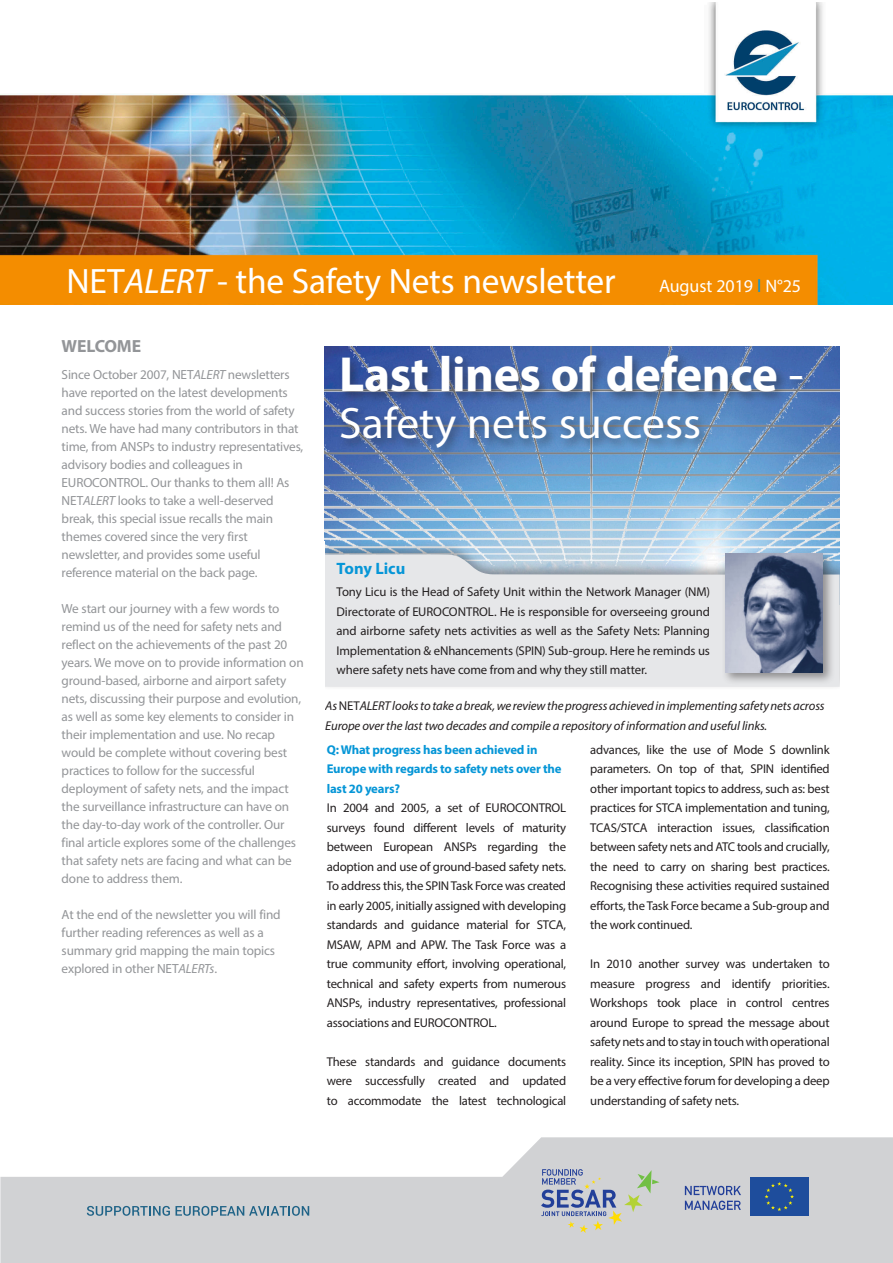
<style>
.page{position:relative;width:893px;height:1263px;background:#fff}
.page>*{position:absolute;margin:0;border:0;box-sizing:border-box;transform-origin:0 0}
.t1{font:700 49.5px "Myriad Pro";letter-spacing:-.01em;color:#fff}
.t2{font:44.25px "Myriad Pro";color:#fff}
.t3{font:35.4px "Myriad Pro";letter-spacing:-.01em;color:#fff}
.t4{font:18px "Myriad Pro";letter-spacing:-.005em;color:#fff}
.t5{font:700 17.7px "Myriad Pro";letter-spacing:-.01em;color:#939598}
.t6{font:700 16.5px "Myriad Pro";color:#0696d7}
.t7{font:13.2px/18px "Myriad Pro";letter-spacing:-.015em;color:#939598}
.t8{font:12.75px/19.5px "Myriad Pro";letter-spacing:-.015em;color:#231f20;text-align:justify}
.t9{font:italic 12.75px/19.5px "Myriad Pro";letter-spacing:-.01em;color:#231f20}
.t10{font:700 12.75px/19.5px "Myriad Pro";letter-spacing:-.015em;color:#0696d7}
.s1{font-style:italic}
.s2{color:#0696d7}
.s3{font-weight:400}
.s4{font-style:normal}
</style>
<div class="page">
<img style="left:0;top:2px;width:893px;height:302px">
<img style="left:324px;top:346px;width:515px;height:196px">
<div style="left:338px;top:352px;width:476px;height:107px;background:#231f20;opacity:.45"></div>
<div style="left:316px;top:542px;width:532px;height:149px;background:#231f20;opacity:.35"></div>
<img style="left:324px;top:554px;width:516px;height:133px">
<div style="left:721px;top:550px;width:114px;height:135px;background:#231f20;opacity:.45"></div>
<img style="left:725px;top:554px;width:98px;height:119px">
<div style="left:840px;top:538px;width:19px;height:225px;background:#fff"></div>
<div style="left:305px;top:541px;width:19px;height:220px;background:#fff"></div>
<svg style="left:0;top:1137px;width:893px;height:126px;fill:#d1d2d4"></svg>
<svg style="left:541px;top:1169px;width:118px;height:64px;background:#b7bdc2"></svg>
<svg style="left:685px;top:1186px;width:56px;height:24px"></svg>
<div style="left:750px;top:1177px;width:58px;height:39px;background:#1e4d9c"></div>
<svg style="left:765px;top:1182px;width:29px;height:29px"></svg>
<svg style="left:87px;top:1206px;width:83px;height:10px"></svg>
<svg style="left:176px;top:1206px;width:133px;height:10px"></svg>
<p class="t3" style="left:66px;top:259px;width:551px">NET<span class="s1">ALERT</span> - the Safety Nets newsletter</p>
<p class="t4" style="left:659px;top:275px;width:144px">August 2019 <span class="s2">l</span> N°25</p>
<p class="t5" style="left:62px;top:335px;width:81px">WELCOME</p>
<p class="t7" style="left:62px;top:366px;width:243px">Since October 2007, NET<span class="s1">ALERT</span> newsletters have reported on the latest developments and success stories from the world of safety nets. We have had many contributors in that time, from ANSPs to industry representatives, advisory bodies and colleagues in EUROCONTROL. Our thanks to them all! As NET<span class="s1">ALERT</span> looks to take a well-deserved break, this special issue recalls the main themes covered since the very first newsletter, and provides some useful reference material on the back page.</p>
<p class="t7" style="left:62px;top:600px;width:244px">We start our journey with a few words to remind us of the need for safety nets and reflect on the achievements of the past 20 years. We move on to provide information on ground-based, airborne and airport safety nets, discussing their purpose and evolution, as well as some key elements to consider in their implementation and use. No recap would be complete without covering best practices to follow for the successful deployment of safety nets, and the impact the surveillance infrastructure can have on the day-to-day work of the controller. Our final article explores some of the challenges that safety nets are facing and what can be done to address them.</p>
<p class="t7" style="left:62px;top:906px;width:220px">At the end of the newsletter you will find further reading references as well as a summary grid mapping the main topics explored in other NET<span class="s1">ALERTs</span>.</p>
<p class="t1" style="left:339px;top:342px;width:466px">Last lines of defence <span class="s3">-</span></p>
<p class="t2" style="left:339px;top:396px;width:363px">Safety nets success</p>
<p class="t6" style="left:337px;top:557px;width:70px">Tony Licu</p>
<p class="t8" style="left:337px;top:582px;width:375px">Tony Licu is the Head of Safety Unit within the Network Manager (NM)<br>Directorate of EUROCONTROL. He is responsible for overseeing ground and airborne safety nets activities as well as the Safety Nets: Planning Implementation &amp; eNhancements (SPIN) Sub-group. Here he reminds us where safety nets have come from and why they still matter.</p>
<p class="t9" style="left:325px;top:696px;width:501px">As <span class="s4">NET</span>ALERT looks to take a break, we review the progress achieved in implementing safety nets across<br>Europe over the last two decades and compile a repository of information and useful links.</p>
<p class="t10" style="left:327px;top:739px;width:236px">Q: What progress has been achieved in<br>Europe with regards to safety nets over the last 20 years?</p>
<p class="t8" style="left:327px;top:798px;width:241px">In 2004 and 2005, a set of EUROCONTROL surveys found different levels of maturity between European ANSPs regarding the adoption and use of ground-based safety nets.<br>To address this, the SPIN Task Force was created in early 2005, initially assigned with developing standards and guidance material for STCA, MSAW, APM and APW. The Task Force was a true community effort, involving operational, technical and safety experts from numerous ANSPs, industry representatives, professional associations and EUROCONTROL.</p>
<p class="t8" style="left:327px;top:1051px;width:241px">These standards and guidance documents were successfully created and updated to accommodate the latest technological</p>
<p class="t8" style="left:590px;top:739px;width:241px">advances, like the use of Mode S downlink parameters. On top of that, SPIN identified other important topics to address, such as: best practices for STCA implementation and tuning, TCAS/STCA interaction issues, classification between safety nets and ATC tools and crucially, the need to carry on sharing best practices.<br>Recognising these activities required sustained efforts, the Task Force became a Sub-group and the work continued.</p>
<p class="t8" style="left:590px;top:954px;width:241px">In 2010 another survey was undertaken to measure progress and identify priorities.<br>Workshops took place in control centres around Europe to spread the message about safety nets and to stay in touch with operational reality. Since its inception, SPIN has proved to be a very effective forum for developing a deep understanding of safety nets.</p>
</div>
